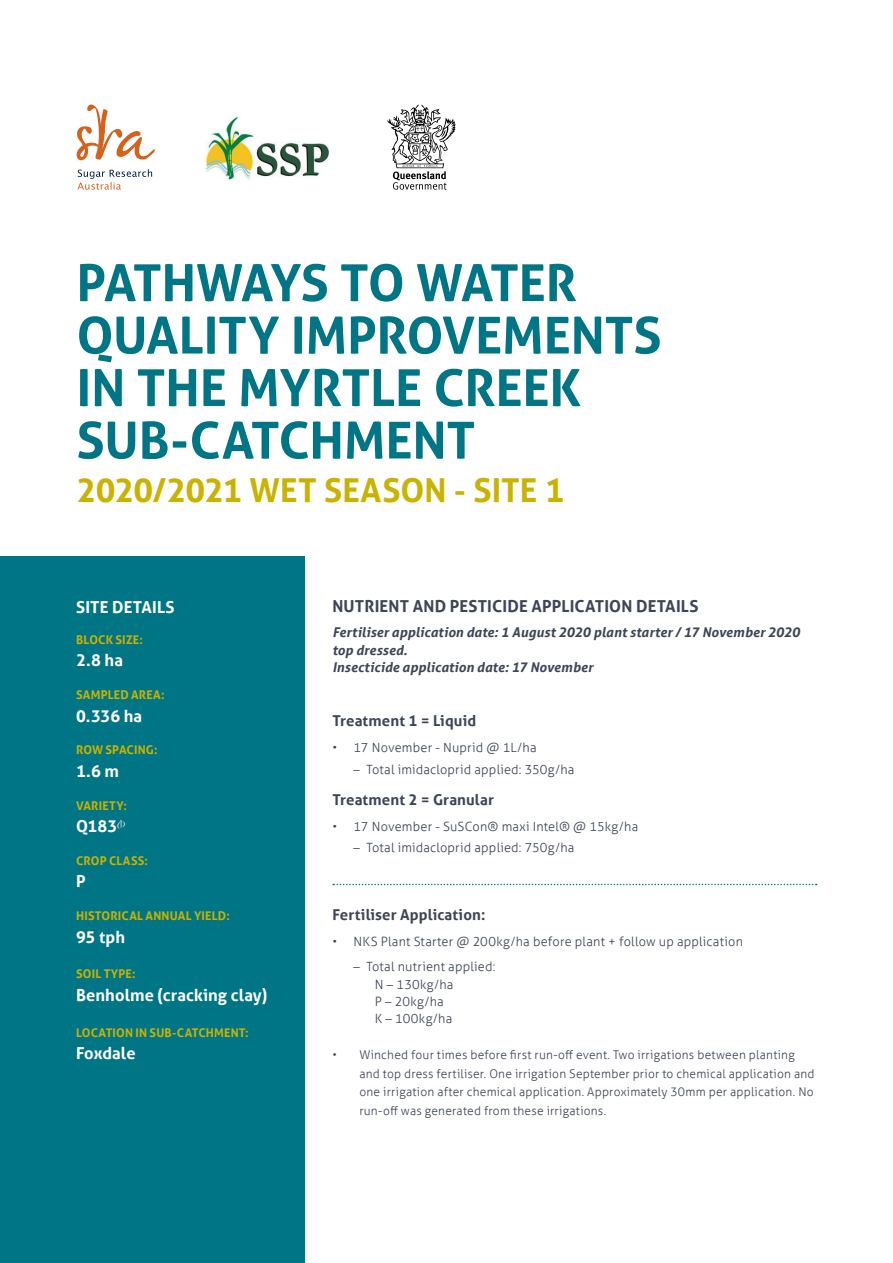
<style>
.page{position:relative;width:893px;height:1263px;background:#fff}
.page>*{position:absolute;margin:0;border:0;box-sizing:border-box;transform-origin:0 0}
.t1{font:700 51px/52.5px "Aller";letter-spacing:-.005em;color:#007585}
.t2{font:700 33px "Aller";color:#cab300}
.t3{font:700 16.5px "Aller";letter-spacing:.005em;color:#fff}
.t4{font:700 16.5px "Aller";letter-spacing:.01em;color:#3d4556}
.t5{font:700 15px "Aller";letter-spacing:.005em;color:#3d4556}
.t6{font:italic 700 13.5px/17.2px "Aller";letter-spacing:.01em;color:#3d4556}
.t7{font:300 12.75px/17.2px "Aller";letter-spacing:.015em;color:#3d4556}
.t8{font:300 12px/18.8px "Aller";letter-spacing:.015em;color:#3d4556}
.t9{font:700 12px "Aller";letter-spacing:.015em;color:#cab300}
</style>
<div class="page">
<div style="left:0;top:556px;width:305px;height:707px;background:#007585"></div>
<svg style="left:333px;top:884px;width:484px;height:1px"></svg>
<img style="left:205px;top:116px;width:125px;height:65px">
<svg style="left:387px;top:105px;width:68px;height:85px"></svg>
<svg style="left:76px;top:104px;width:79px;height:56px"></svg>
<svg style="left:77px;top:169px;width:75px;height:21px"></svg>
<h1 class="t1" style="left:77px;top:256px;width:586px">PATHWAYS TO WATER<br>QUALITY IMPROVEMENTS<br>IN THE MYRTLE CREEK<br>SUB-CATCHMENT</h1>
<h2 class="t2" style="left:77px;top:470px;width:489px">2020/2021 WET SEASON - SITE 1</h2>
<h3 class="t3" style="left:76px;top:597px;width:100px">SITE DETAILS</h3>
<p class="t9" style="left:76px;top:632px;width:68px">BLOCK SIZE:</p>
<h3 class="t3" style="left:76px;top:650px;width:48px">2.8 ha</h3>
<p class="t9" style="left:76px;top:687px;width:90px">SAMPLED AREA:</p>
<h3 class="t3" style="left:76px;top:706px;width:68px">0.336 ha</h3>
<p class="t9" style="left:76px;top:743px;width:83px">ROW SPACING:</p>
<h3 class="t3" style="left:76px;top:761px;width:45px">1.6 m</h3>
<p class="t9" style="left:76px;top:798px;width:52px">VARIETY:</p>
<h3 class="t3" style="left:76px;top:816px;width:51px">Q183<sup>A</sup></h3>
<p class="t9" style="left:76px;top:853px;width:73px">CROP CLASS:</p>
<h3 class="t3" style="left:76px;top:871px;width:11px">P</h3>
<p class="t9" style="left:76px;top:908px;width:155px">HISTORICAL ANNUAL YIELD:</p>
<h3 class="t3" style="left:76px;top:927px;width:51px">95 tph</h3>
<p class="t9" style="left:76px;top:967px;width:61px">SOIL TYPE:</p>
<h3 class="t3" style="left:76px;top:985px;width:193px">Benholme (cracking clay)</h3>
<p class="t9" style="left:76px;top:1025px;width:174px">LOCATION IN SUB-CATCHMENT:</p>
<h3 class="t3" style="left:76px;top:1043px;width:61px">Foxdale</h3>
<h3 class="t4" style="left:332px;top:596px;width:368px">NUTRIENT AND PESTICIDE APPLICATION DETAILS</h3>
<p class="t6" style="left:332px;top:624px;width:469px">Fertiliser application date: 1 August 2020 plant starter / 17 November 2020 top dressed.<br>Insecticide application date: 17 November</p>
<p class="t5" style="left:332px;top:712px;width:145px">Treatment 1 = Liquid</p>
<p class="t7" style="left:332px;top:739px;width:206px">• 17 November - Nuprid @ 1L/ha</p>
<p class="t7" style="left:354px;top:760px;width:222px">– Total imidacloprid applied: 350g/ha</p>
<p class="t5" style="left:332px;top:791px;width:163px">Treatment 2 = Granular</p>
<p class="t7" style="left:332px;top:818px;width:307px">• 17 November - SuSCon® maxi Intel® @ 15kg/ha</p>
<p class="t7" style="left:354px;top:839px;width:222px">– Total imidacloprid applied: 750g/ha</p>
<p class="t5" style="left:332px;top:905px;width:154px">Fertiliser Application:</p>
<p class="t7" style="left:332px;top:932px;width:412px">• NKS Plant Starter @ 200kg/ha before plant + follow up application</p>
<p class="t7" style="left:375px;top:958px;width:122px;text-indent:-21px">– Total nutrient applied:<br>N – 130kg/ha<br>P – 20kg/ha<br>K – 100kg/ha</p>
<p class="t8" style="left:359px;top:1045px;width:457px;text-indent:-27px">• Winched four times before first run-off event. Two irrigations between planting and top dress fertiliser. One irrigation September prior to chemical application and one irrigation after chemical application. Approximately 30mm per application. No run-off was generated from these irrigations.</p>
</div>
